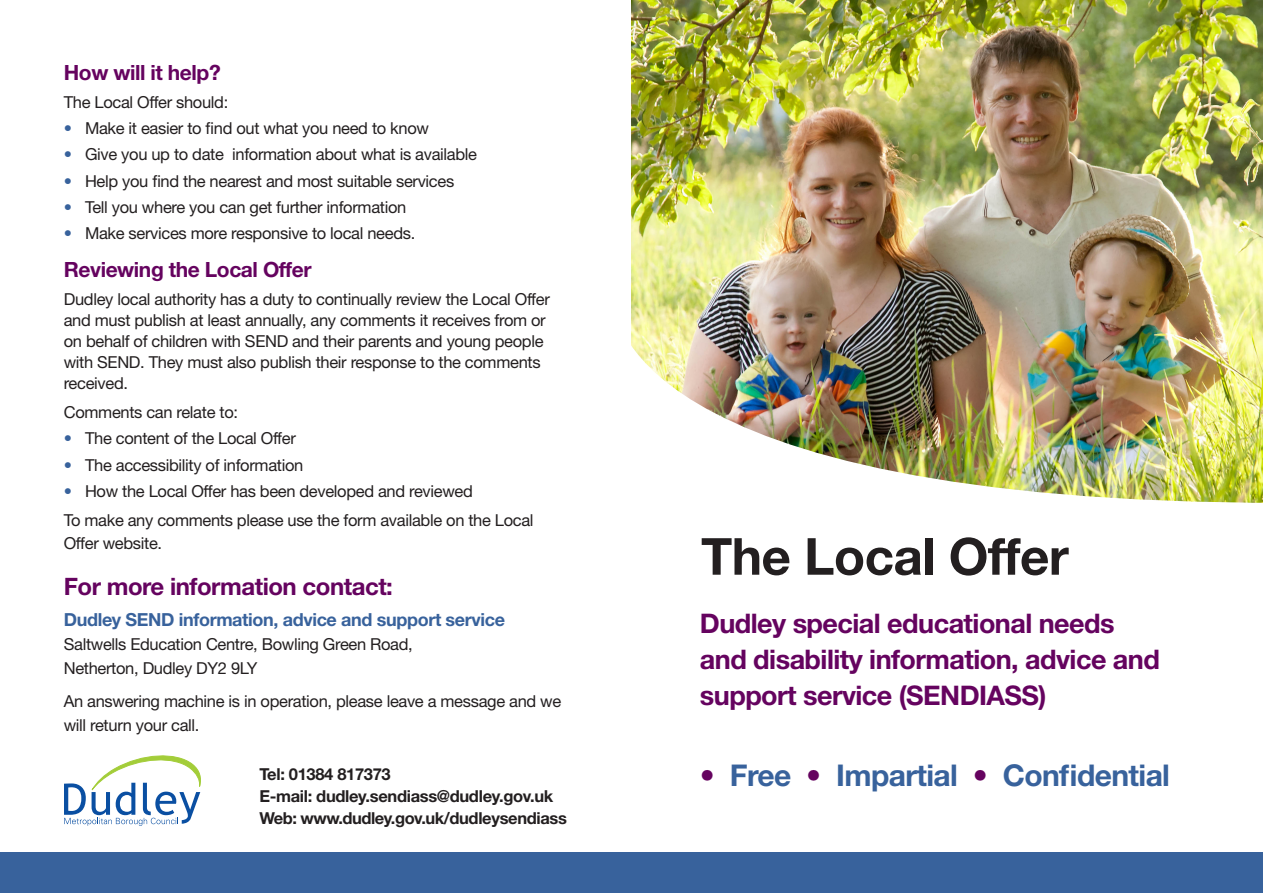
<style>
.page{position:relative;width:1263px;height:893px;background:#fff}
.page>*{position:absolute;margin:0;border:0;box-sizing:border-box;transform-origin:0 0}
.t1{font:700 51.15px "Helvetica Neue";letter-spacing:-.01em;color:#231f20}
.t2{font:700 30px "Helvetica Neue";letter-spacing:-.02em;color:#38629c}
.t3{font:700 27px/36px "Helvetica Neue";letter-spacing:-.02em;color:#65035f}
.t4{font:700 24px "Helvetica Neue";letter-spacing:-.02em;color:#65035f}
.t5{font:700 21px "Helvetica Neue";letter-spacing:-.02em;color:#65035f}
.t6{font:700 18px "Helvetica Neue";letter-spacing:-.02em;color:#38629c}
.t7{font:16.5px/21px "Helvetica Neue";letter-spacing:-.02em;color:#231f20}
.t8{font:700 16.5px "Helvetica Neue";letter-spacing:-.02em;color:#231f20}
.s1{color:#38629c}
.s2{color:#65035f}
</style>
<div class="page">
<img style="left:631px;top:0;width:632px;height:305px">
<img style="left:631px;top:305px;width:632px;height:198px">
<svg style="left:64px;top:755px;width:137px;height:71px"></svg>
<div style="left:0;top:852px;width:1263px;height:41px;background:#38629c"></div>
<p class="t5" style="left:64px;top:60px;width:158px">How will it help?</p>
<p class="t7" style="left:64px;top:91px;width:166px">The Local Offer should:</p>
<p class="t7" style="left:64px;top:117px;width:367px"><span class="s1">•</span> Make it easier to find out what you need to know</p>
<p class="t7" style="left:64px;top:144px;width:415px"><span class="s1">•</span> Give you up to date information about what is available</p>
<p class="t7" style="left:64px;top:170px;width:392px"><span class="s1">•</span> Help you find the nearest and most suitable services</p>
<p class="t7" style="left:64px;top:196px;width:344px"><span class="s1">•</span> Tell you where you can get further information</p>
<p class="t7" style="left:64px;top:223px;width:353px"><span class="s1">•</span> Make services more responsive to local needs.</p>
<p class="t5" style="left:64px;top:257px;width:249px">Reviewing the Local Offer</p>
<p class="t7" style="left:64px;top:288px;width:488px">Dudley local authority has a duty to continually review the Local Offer and must publish at least annually, any comments it receives from or on behalf of children with SEND and their parents and young people with SEND. They must also publish their response to the comments received.</p>
<p class="t7" style="left:64px;top:401px;width:176px">Comments can relate to:</p>
<p class="t7" style="left:64px;top:428px;width:234px"><span class="s1">•</span> The content of the Local Offer</p>
<p class="t7" style="left:64px;top:454px;width:241px"><span class="s1">•</span> The accessibility of information</p>
<p class="t7" style="left:64px;top:480px;width:411px"><span class="s1">•</span> How the Local Offer has been developed and reviewed</p>
<p class="t7" style="left:64px;top:509px;width:471px;line-height:22.5px">To make any comments please use the form available on the Local<br>Offer website.</p>
<p class="t4" style="left:64px;top:572px;width:331px">For more information contact:</p>
<p class="t6" style="left:64px;top:609px;width:443px">Dudley SEND information, advice and support service</p>
<p class="t7" style="left:64px;top:634px;width:351px">Saltwells Education Centre, Bowling Green Road,</p>
<p class="t7" style="left:64px;top:658px;width:195px">Netherton, Dudley DY2 9LY</p>
<p class="t7" style="left:64px;top:689px;width:499px;line-height:24px">An answering machine is in operation, please leave a message and we will return your call.</p>
<p class="t8" style="left:259px;top:764px;width:133px">Tel: 01384 817373</p>
<p class="t8" style="left:259px;top:786px;width:296px">E-mail: dudley.sendiass@dudley.gov.uk</p>
<p class="t8" style="left:259px;top:808px;width:309px">Web: www.dudley.gov.uk/dudleysendiass</p>
<p class="t1" style="left:701px;top:525px;width:369px">The Local Offer</p>
<p class="t3" style="left:700px;top:605px;width:461px">Dudley special educational needs and disability information, advice and support service (SENDIASS)</p>
<p class="t2" style="left:700px;top:756px;width:472px"><span class="s2">•</span> Free <span class="s2">•</span> Impartial <span class="s2">•</span> Confidential</p>
</div>
